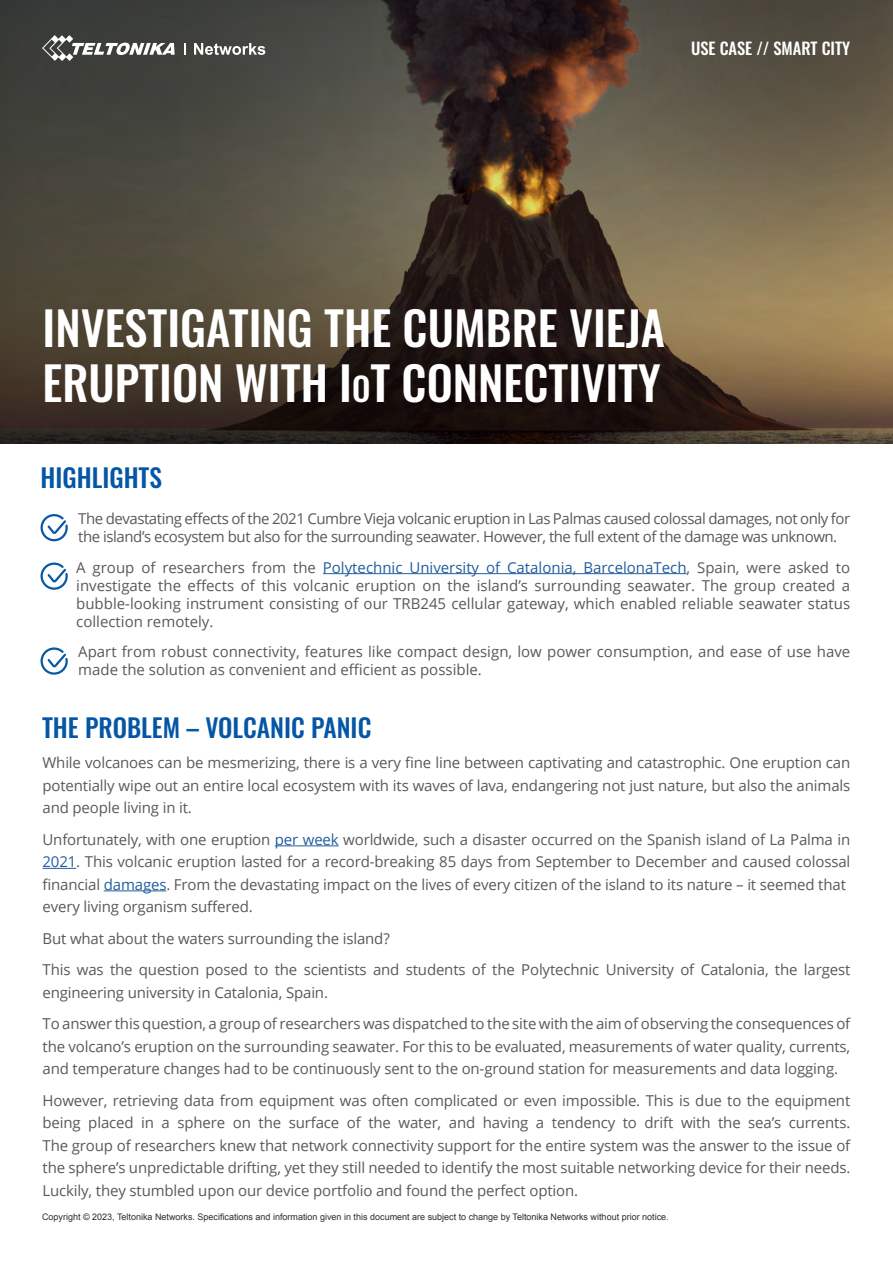
<style>
.page{position:relative;width:893px;height:1263px;background:#fff}
.page>*{position:absolute;margin:0;border:0;box-sizing:border-box;transform-origin:0 0}
.t1{font:500 46.5px/55.5px "Oswald";color:#fff}
.t2{font:500 25.5px "Oswald";color:#0556a5}
.t3{font:500 16.5px "Oswald";color:#fff}
.t4{font:15px/22.5px "Open Sans";letter-spacing:-.01em;color:#58595b}
.t5{font:15px/18px "Open Sans";letter-spacing:-.03em;color:#58595b}
.t6{font:9px "Arial";color:#2e2e2f}
.s1{font-size:32.55px}
.s2{color:#215e9e}
</style>
<div class="page">
<img style="left:0;top:0;width:893px;height:443px">
<hr style="left:275px;top:845px;width:64px;height:1px;background:#215e9e">
<hr style="left:43px;top:868px;width:33px;height:1px;background:#215e9e">
<hr style="left:104px;top:890px;width:62px;height:1px;background:#215e9e">
<svg style="left:42px;top:35px;width:133px;height:26px"></svg>
<svg style="left:184px;top:43px;width:2px;height:12px"></svg>
<svg style="left:194px;top:43px;width:71px;height:12px"></svg>
<svg style="left:40px;top:514px;width:28px;height:28px"></svg>
<hr style="left:323px;top:573px;width:364px;height:1px;background:#215e9e">
<svg style="left:40px;top:562px;width:28px;height:28px"></svg>
<svg style="left:40px;top:647px;width:28px;height:28px"></svg>
<p class="t3" style="left:691px;top:40px;width:161px">USE CASE // SMART CITY</p>
<h1 class="t1" style="left:43px;top:303px;width:624px">INVESTIGATING THE CUMBRE VIEJA<br>ERUPTION WITH I<span class="s1">o</span>T CONNECTIVITY</h1>
<h2 class="t2" style="left:41px;top:465px;width:123px">HIGHLIGHTS</h2>
<p class="t5" style="left:78px;top:509px;width:774px">The devastating effects of the 2021 Cumbre Vieja volcanic eruption in Las Palmas caused colossal damages, not only for the island’s ecosystem but also for the surrounding seawater. However, the full extent of the damage was unknown.</p>
<p class="t4" style="left:76px;top:558px;width:776px;line-height:18px;text-align:justify">A group of researchers from the <span class="s2">Polytechnic University of Catalonia, BarcelonaTech</span>, Spain, were asked to investigate the effects of this volcanic eruption on the island’s surrounding seawater. The group created a bubble-looking instrument consisting of our TRB245 cellular gateway, which enabled reliable seawater status collection remotely.</p>
<p class="t4" style="left:78px;top:642px;width:773px;line-height:18px">Apart from robust connectivity, features like compact design, low power consumption, and ease of use have made the solution as convenient and efficient as possible.</p>
<h2 class="t2" style="left:42px;top:714px;width:331px">THE PROBLEM – VOLCANIC PANIC</h2>
<p class="t4" style="left:43px;top:751px;width:809px;text-align:justify">While volcanoes can be mesmerizing, there is a very fine line between captivating and catastrophic. One eruption can potentially wipe out an entire local ecosystem with its waves of lava, endangering not just nature, but also the animals and people living in it.</p>
<p class="t4" style="left:43px;top:828px;width:809px">Unfortunately, with one eruption <span class="s2">per week</span> worldwide, such a disaster occurred on the Spanish island of La Palma in <span class="s2">2021</span>. This volcanic eruption lasted for a record-breaking 85 days from September to December and caused colossal financial <span class="s2">damages</span>. From the devastating impact on the lives of every citizen of the island to its nature – it seemed that every living organism suffered.</p>
<p class="t4" style="left:43px;top:922px;width:809px;line-height:31.5px">But what about the waters surrounding the island?<br>This was the question posed to the scientists and students of the Polytechnic University of Catalonia, the largest</p>
<p class="t4" style="left:43px;top:976px;width:809px;line-height:31.5px">engineering university in Catalonia, Spain.<br>To answer this question, a group of researchers was dispatched to the site with the aim of observing the consequences of</p>
<p class="t4" style="left:43px;top:1035px;width:809px">the volcano’s eruption on the surrounding seawater. For this to be evaluated, measurements of water quality, currents, and temperature changes had to be continuously sent to the on-ground station for measurements and data logging.</p>
<p class="t4" style="left:43px;top:1089px;width:809px;text-align:justify">However, retrieving data from equipment was often complicated or even impossible. This is due to the equipment being placed in a sphere on the surface of the water, and having a tendency to drift with the sea’s currents.<br>The group of researchers knew that network connectivity support for the entire system was the answer to the issue of the sphere’s unpredictable drifting, yet they still needed to identify the most suitable networking device for their needs.<br>Luckily, they stumbled upon our device portfolio and found the perfect option.</p>
<p class="t6" style="left:42px;top:1211px;width:628px">Copyright © 2023, Teltonika Networks. Specifications and information given in this document are subject to change by Teltonika Networks without prior notice.</p>
</div>
